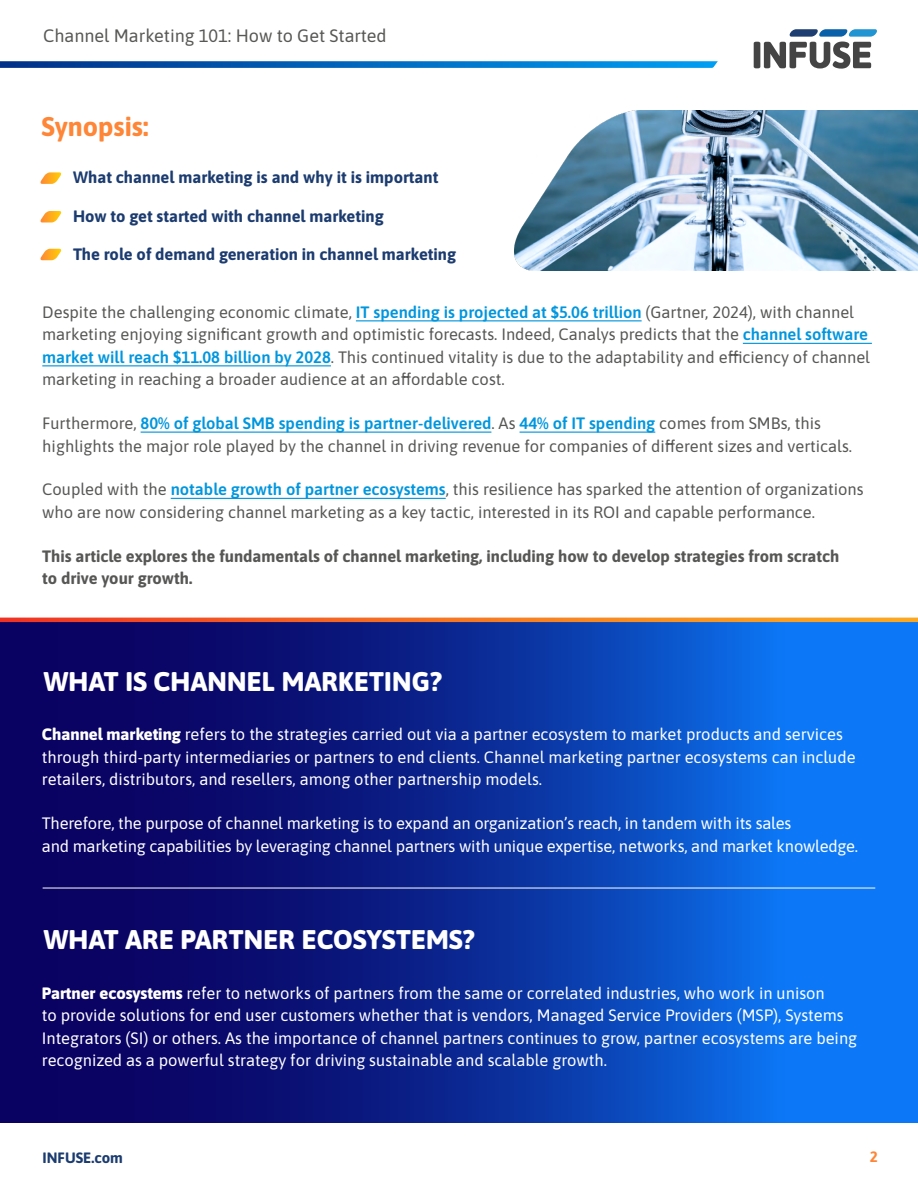
<style>
.page{position:relative;width:918px;height:1188px;background:#fff}
.page>*{position:absolute;margin:0;border:0;box-sizing:border-box;transform-origin:0 0}
.t1{font:800 27px "Asap";letter-spacing:.01em;color:#fff}
.t2{font:700 27px "Asap";color:#fe8636}
.t3{font:18px "Asap";color:#585856}
.t4{font:16.5px/22.5px "Asap";color:#fff}
.t5{font:16.5px/22.5px "Asap";color:#575756}
.t6{font:700 16.5px "Asap";color:#1c3c70}
.t7{font:700 16.5px/22.5px "Asap";color:#575756}
.t8{font:700 15px "Asap";color:#1c3c70}
.t9{font:700 15px "Asap";color:#fe8636}
.s1{font-weight:600;color:#0096de}
.s2{font-weight:800}
</style>
<div class="page">
<svg style="left:0;top:61px;width:718px;height:7px;background:#0d6ebf"></svg>
<svg style="left:754px;top:29px;width:123px;height:40px"></svg>
<hr style="left:356px;top:320px;width:286px;height:1px;background:#0096de">
<hr style="left:743px;top:343px;width:129px;height:1px;background:#0096de">
<hr style="left:42px;top:365px;width:289px;height:1px;background:#0096de">
<hr style="left:141px;top:432px;width:350px;height:1px;background:#0096de">
<hr style="left:520px;top:432px;width:135px;height:1px;background:#0096de">
<hr style="left:171px;top:498px;width:275px;height:1px;background:#0096de">
<svg style="left:0;top:622px;width:918px;height:501px;background:#0b339f"></svg>
<svg style="left:0;top:618px;width:918px;height:4px;background:#f47323"></svg>
<img style="left:514px;top:111px;width:404px;height:159px">
<svg style="left:40px;top:172px;width:22px;height:12px"></svg>
<svg style="left:40px;top:249px;width:22px;height:11px"></svg>
<svg style="left:40px;top:211px;width:22px;height:11px"></svg>
<hr style="left:43px;top:888px;width:832px;height:1px;background:#fff">
<p class="t3" style="left:43px;top:23px;width:345px">Channel Marketing 101: How to Get Started</p>
<h1 class="t2" style="left:42px;top:108px;width:108px">Synopsis:</h1>
<p class="t6" style="left:73px;top:166px;width:367px">What channel marketing is and why it is important</p>
<p class="t6" style="left:73px;top:205px;width:312px">How to get started with channel marketing</p>
<p class="t6" style="left:73px;top:242px;width:385px">The role of demand generation in channel marketing</p>
<p class="t5" style="left:42px;top:300px;width:829px">Despite the challenging economic climate, <span class="s1">IT spending is projected at $5.06 trillion</span> (Gartner, 2024), with channel marketing enjoying significant growth and optimistic forecasts. Indeed, Canalys predicts that the <span class="s1">channel software market will reach $11.08 billion by 2028</span>. This continued vitality is due to the adaptability and efficiency of channel marketing in reaching a broader audience at an affordable cost.</p>
<p class="t5" style="left:42px;top:411px;width:811px">Furthermore, <span class="s1">80% of global SMB spending is partner-delivered</span>. As <span class="s1">44% of IT spending</span> comes from SMBs, this highlights the major role played by the channel in driving revenue for companies of different sizes and verticals.</p>
<p class="t5" style="left:42px;top:477px;width:823px">Coupled with the <span class="s1">notable growth of partner ecosystems</span>, this resilience has sparked the attention of organizations who are now considering channel marketing as a key tactic, interested in its ROI and capable performance.</p>
<p class="t7" style="left:42px;top:544px;width:799px">This article explores the fundamentals of channel marketing, including how to develop strategies from scratch to drive your growth.</p>
<h1 class="t1" style="left:44px;top:663px;width:400px">WHAT IS CHANNEL MARKETING?</h1>
<p class="t4" style="left:42px;top:722px;width:815px"><span class="s2">Channel marketing</span> refers to the strategies carried out via a partner ecosystem to market products and services through third-party intermediaries or partners to end clients. Channel marketing partner ecosystems can include retailers, distributors, and resellers, among other partnership models.</p>
<p class="t4" style="left:42px;top:811px;width:818px">Therefore, the purpose of channel marketing is to expand an organization’s reach, in tandem with its sales<br>and marketing capabilities by leveraging channel partners with unique expertise, networks, and market knowledge.</p>
<h1 class="t1" style="left:44px;top:921px;width:433px">WHAT ARE PARTNER ECOSYSTEMS?</h1>
<p class="t4" style="left:42px;top:981px;width:817px"><span class="s2">Partner ecosystems</span> refer to networks of partners from the same or correlated industries, who work in unison<br>to provide solutions for end user customers whether that is vendors, Managed Service Providers (MSP), Systems Integrators (SI) or others. As the importance of channel partners continues to grow, partner ecosystems are being recognized as a powerful strategy for driving sustainable and scalable growth.</p>
<p class="t8" style="left:43px;top:1147px;width:82px">INFUSE.com</p>
<p class="t9" style="left:870px;top:1146px;width:10px">2</p>
</div>
